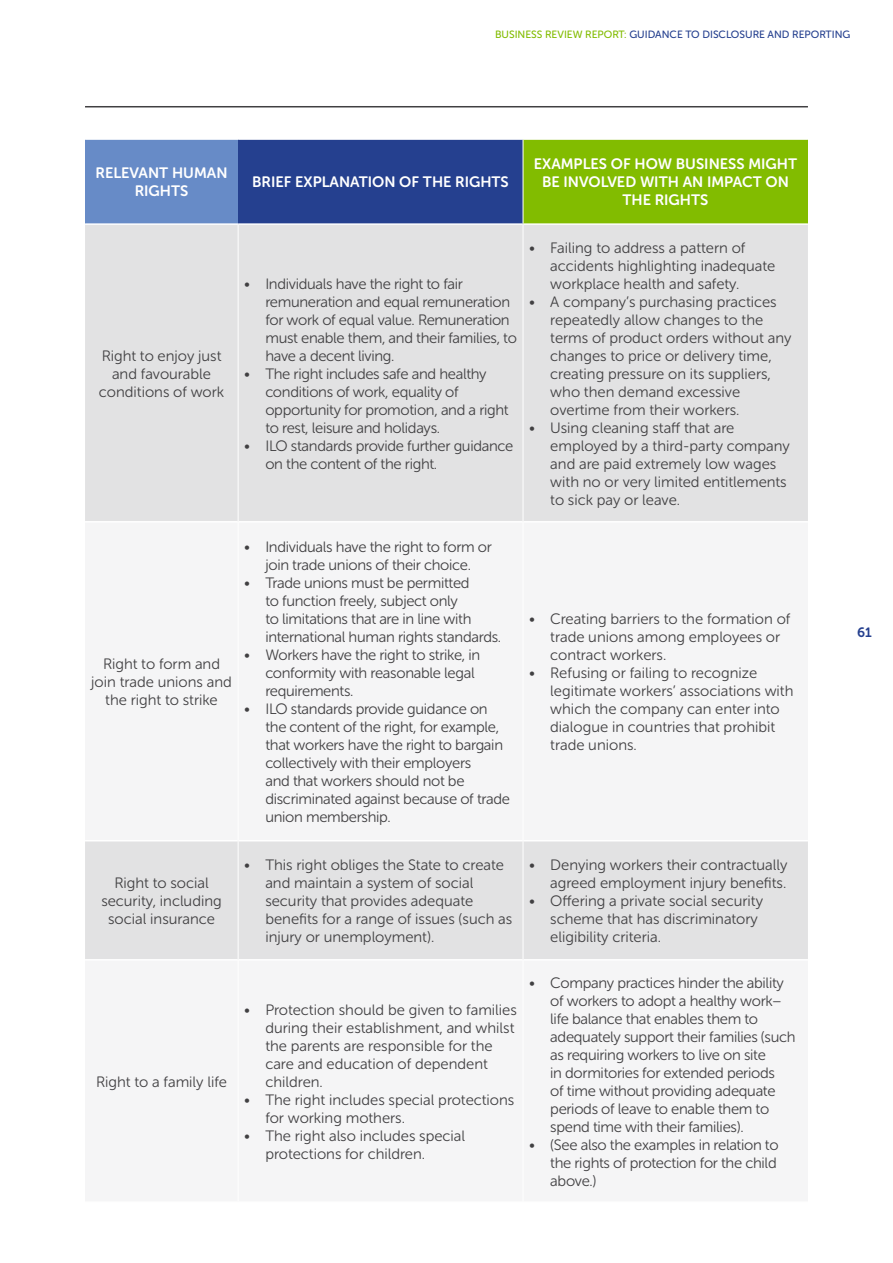
<style>
.page{position:relative;width:893px;height:1263px;background:#fff}
.page>*{position:absolute;margin:0;border:0;box-sizing:border-box;transform-origin:0 0}
.t1{font:15px/18px "Museo Sans Rounded 300";letter-spacing:-.005em;color:#414042}
.t2{font:15px/18px "Museo Sans Rounded 700";color:#fff;text-align:center}
.t3{font:13.5px "Museo Sans Rounded 700";color:#25408f}
.t4{font:10.5px "Museo Sans Rounded 500";color:#25408f}
.s1{color:#82bc00}
</style>
<div class="page">
<div style="left:85px;top:139px;width:153px;height:85px;background:#678bc7"></div>
<div style="left:238px;top:139px;width:285px;height:85px;background:#25408f"></div>
<div style="left:523px;top:139px;width:285px;height:85px;background:#82bc00"></div>
<div style="left:85px;top:225px;width:723px;height:296px;background:#e2e2e3"></div>
<div style="left:85px;top:841px;width:723px;height:118px;background:#e2e2e3"></div>
<hr style="left:85px;top:138px;width:153px;height:2px;background:#fff">
<hr style="left:238px;top:138px;width:285px;height:2px;background:#fff">
<hr style="left:523px;top:138px;width:285px;height:2px;background:#fff">
<hr style="left:85px;top:223px;width:153px;height:2px;background:#fff">
<hr style="left:238px;top:223px;width:285px;height:2px;background:#fff">
<hr style="left:523px;top:223px;width:285px;height:2px;background:#fff">
<hr style="left:523px;top:140px;width:1px;height:84px;background:#fff">
<hr style="left:523px;top:224px;width:1px;height:298px;background:#fff">
<hr style="left:523px;top:841px;width:1px;height:119px;background:#fff">
<hr style="left:238px;top:225px;width:1px;height:297px;background:#fff">
<hr style="left:238px;top:841px;width:1px;height:119px;background:#fff">
<hr style="left:85px;top:106px;width:723px;height:1px;background:#414042">
<p class="t4" style="left:495px;top:29px;width:357px"><span class="s1">BUSINESS REVIEW REPORT:</span> GUIDANCE TO DISCLOSURE AND REPORTING</p>
<p class="t2" style="left:96px;top:164px;width:133px">RELEVANT HUMAN<br>RIGHTS</p>
<p class="t2" style="left:252px;top:173px;width:258px">BRIEF EXPLANATION OF THE RIGHTS</p>
<p class="t2" style="left:534px;top:155px;width:265px">EXAMPLES OF HOW BUSINESS MIGHT<br>BE INVOLVED WITH AN IMPACT ON<br>THE RIGHTS</p>
<p class="t1" style="left:99px;top:347px;width:127px;text-align:center">Right to enjoy just and favourable conditions of work</p>
<p class="t1" style="left:91px;top:655px;width:142px;text-align:center">Right to form and join trade unions and the right to strike</p>
<p class="t1" style="left:265px;top:275px;width:253px;text-indent:-21px">• Individuals have the right to fair remuneration and equal remuneration for work of equal value. Remuneration must enable them, and their families, to have a decent living.</p>
<p class="t1" style="left:265px;top:365px;width:245px;text-indent:-21px">• The right includes safe and healthy conditions of work, equality of opportunity for promotion, and a right to rest, leisure and holidays.</p>
<p class="t1" style="left:265px;top:437px;width:249px;text-indent:-21px">• ILO standards provide further guidance on the content of the right.</p>
<p class="t1" style="left:244px;top:538px;width:249px;text-align:center">• Individuals have the right to form or join trade unions of their choice.</p>
<p class="t1" style="left:265px;top:574px;width:237px;text-indent:-21px">• Trade unions must be permitted<br>to function freely, subject only<br>to limitations that are in line with international human rights standards.</p>
<p class="t1" style="left:265px;top:646px;width:216px;text-indent:-21px">• Workers have the right to strike, in conformity with reasonable legal requirements.</p>
<p class="t1" style="left:265px;top:700px;width:246px;text-indent:-21px">• ILO standards provide guidance on the content of the right, for example, that workers have the right to bargain collectively with their employers<br>and that workers should not be discriminated against because of trade union membership.</p>
<p class="t1" style="left:550px;top:239px;width:226px;text-indent:-21px">• Failing to address a pattern of accidents highlighting inadequate workplace health and safety.</p>
<p class="t1" style="left:550px;top:293px;width:243px;text-indent:-21px">• A company’s purchasing practices repeatedly allow changes to the terms of product orders without any changes to price or delivery time, creating pressure on its suppliers, who then demand excessive overtime from their workers.</p>
<p class="t1" style="left:550px;top:419px;width:241px;text-indent:-21px">• Using cleaning staff that are employed by a third-party company and are paid extremely low wages with no or very limited entitlements to sick pay or leave.</p>
<p class="t1" style="left:550px;top:610px;width:242px;text-indent:-21px">• Creating barriers to the formation of trade unions among employees or contract workers.</p>
<p class="t1" style="left:550px;top:664px;width:245px;text-indent:-21px">• Refusing or failing to recognize legitimate workers’ associations with which the company can enter into dialogue in countries that prohibit trade unions.</p>
<p class="t1" style="left:101px;top:874px;width:122px;text-align:center">Right to social security, including social insurance</p>
<p class="t1" style="left:96px;top:1072px;width:132px">Right to a family life</p>
<p class="t1" style="left:265px;top:856px;width:249px;text-indent:-21px">• This right obliges the State to create and maintain a system of social security that provides adequate benefits for a range of issues (such as injury or unemployment).</p>
<p class="t1" style="left:529px;top:856px;width:260px;text-align:right">• Denying workers their contractually agreed employment injury benefits.</p>
<p class="t1" style="left:550px;top:892px;width:214px;text-indent:-21px">• Offering a private social security scheme that has discriminatory eligibility criteria.</p>
<p class="t1" style="left:265px;top:1000px;width:253px;text-indent:-21px">• Protection should be given to families during their establishment, and whilst the parents are responsible for the care and education of dependent children.</p>
<p class="t1" style="left:265px;top:1090px;width:251px;text-indent:-21px">• The right includes special protections for working mothers.</p>
<p class="t1" style="left:265px;top:1126px;width:201px;text-indent:-21px">• The right also includes special protections for children.</p>
<p class="t1" style="left:550px;top:973px;width:247px;text-indent:-21px">• Company practices hinder the ability of workers to adopt a healthy work– life balance that enables them to adequately support their families (such as requiring workers to live on site<br>in dormitories for extended periods<br>of time without providing adequate periods of leave to enable them to spend time with their families).</p>
<p class="t1" style="left:550px;top:1135px;width:230px;text-indent:-21px">• (See also the examples in relation to the rights of protection for the child above.)</p>
<p class="t3" style="left:857px;top:624px;width:16px">61</p>
</div>
